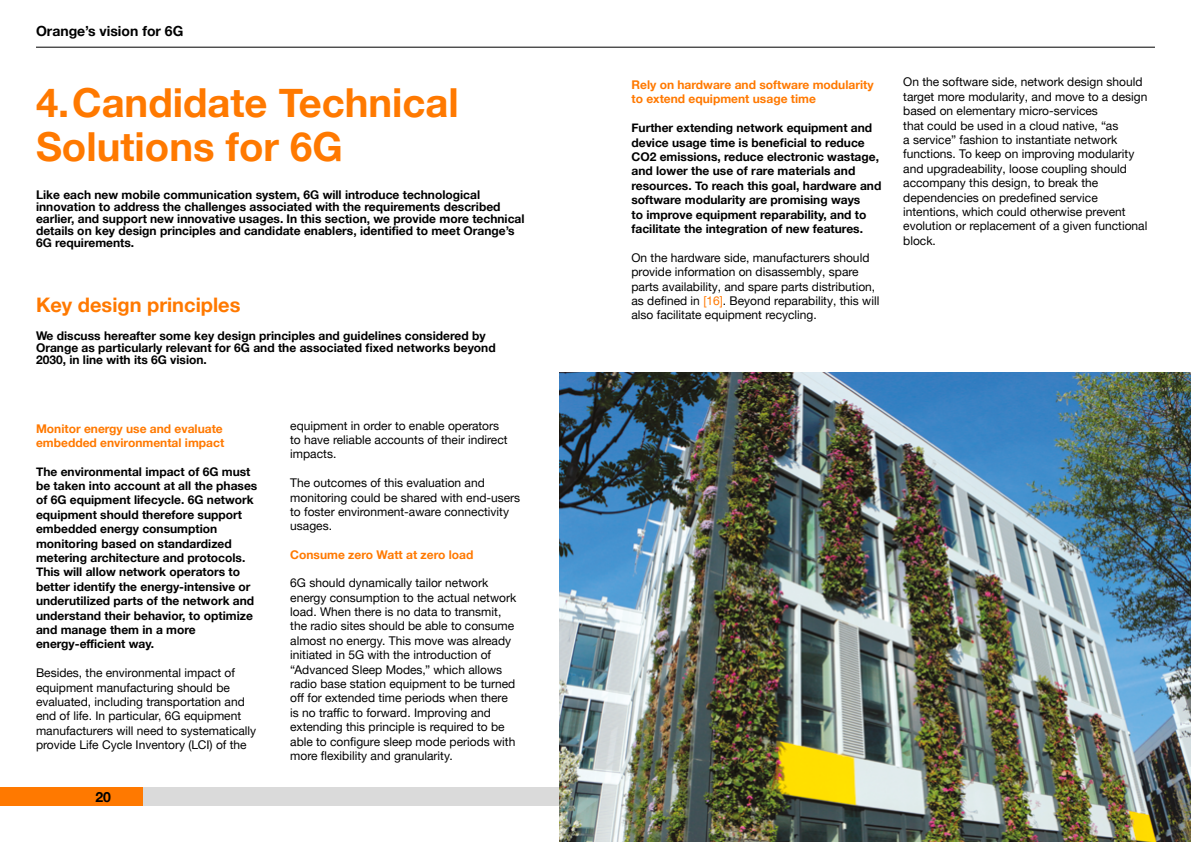
<style>
.page{position:relative;width:1191px;height:842px;background:#fff}
.page>*{position:absolute;margin:0;border:0;box-sizing:border-box;transform-origin:0 0}
.Titre_de_Parties{font:700 40px/44px "Helvetica Neue";color:#ff7900}
.Titre_de_sous-partie{font:700 20px "Helvetica Neue";color:#ff7900}
.t1{font:700 14px "Helvetica Neue";color:#000}
.t2{font:12px/14.4px "Helvetica Neue";color:#000}
.t3{font:700 12px/14.4px "Helvetica Neue";color:#000}
.t4{font:700 12px/12px "Helvetica Neue LT Arabic";color:#000}
.Titre_de_sous-sous-p{font:700 12px/14px "Helvetica Neue";color:#ff7900}
.s1{color:#ff7900}
</style>
<div class="page">
<div style="left:0;top:787px;width:143px;height:19px;background:#ff7900"></div>
<div style="left:143px;top:787px;width:416px;height:19px;background:#dadada"></div>
<hr style="left:36px;top:47px;width:1119px;height:1px;background:#000">
<img style="left:559px;top:372px;width:632px;height:470px">
<p class="t1" style="left:36px;top:20px;width:149px">Orange’s vision for 6G</p>
<p class="Titre_de_Parties" style="left:36px;top:82px;width:424px">4.Candidate Technical<br>Solutions for 6G</p>
<p class="t4" style="left:36px;top:189px;width:490px">Like each new mobile communication system, 6G will introduce technological innovation to address the challenges associated with the requirements described earlier, and support new innovative usages. In this section, we provide more technical details on key design principles and candidate enablers, identified to meet Orange’s 6G requirements.</p>
<p class="Titre_de_sous-partie" style="left:36px;top:289px;width:206px">Key design principles</p>
<p class="t3" style="left:36px;top:330px;width:461px;line-height:12px">We discuss hereafter some key design principles and guidelines considered by<br>Orange as particularly relevant for 6G and the associated fixed networks beyond<br>2030, in line with its 6G vision.</p>
<p class="Titre_de_sous-sous-p" style="left:36px;top:422px;width:190px">Monitor energy use and evaluate embedded environmental impact</p>
<p class="t3" style="left:36px;top:464px;width:223px">The environmental impact of 6G must be taken into account at all the phases of 6G equipment lifecycle. 6G network equipment should therefore support embedded energy consumption monitoring based on standardized metering architecture and protocols.<br>This will allow network operators to better identify the energy-intensive or underutilized parts of the network and understand their behavior, to optimize and manage them in a more</p>
<p class="t3" style="left:36px;top:637px;width:120px">energy-efficient way.</p>
<p class="t2" style="left:36px;top:665px;width:222px">Besides, the environmental impact of equipment manufacturing should be evaluated, including transportation and end of life. In particular, 6G equipment manufacturers will need to systematically provide Life Cycle Inventory (LCI) of the</p>
<p class="t1" style="left:95px;top:786px;width:17px">20</p>
<p class="t2" style="left:290px;top:418px;width:219px">equipment in order to enable operators to have reliable accounts of their indirect impacts.</p>
<p class="t2" style="left:290px;top:476px;width:231px">The outcomes of this evaluation and monitoring could be shared with end-users to foster environment-aware connectivity usages.</p>
<p class="Titre_de_sous-sous-p" style="left:290px;top:548px;width:185px">Consume zero Watt at zero load</p>
<p class="t2" style="left:290px;top:576px;width:227px">6G should dynamically tailor network energy consumption to the actual network load. When there is no data to transmit, the radio sites should be able to consume almost no energy. This move was already initiated in 5G with the introduction of “Advanced Sleep Modes,” which allows radio base station equipment to be turned off for extended time periods when there is no traffic to forward. Improving and extending this principle is required to be able to configure sleep mode periods with more flexibility and granularity.</p>
<p class="Titre_de_sous-sous-p" style="left:631px;top:78px;width:243px">Rely on hardware and software modularity</p>
<p class="Titre_de_sous-sous-p" style="left:631px;top:92px;width:186px">to extend equipment usage time</p>
<p class="t3" style="left:631px;top:121px;width:251px">Further extending network equipment and device usage time is beneficial to reduce CO2 emissions, reduce electronic wastage, and lower the use of rare materials and resources. To reach this goal, hardware and software modularity are promising ways<br>to improve equipment reparability, and to facilitate the integration of new features.</p>
<p class="t2" style="left:631px;top:250px;width:249px">On the hardware side, manufacturers should provide information on disassembly, spare parts availability, and spare parts distribution, as defined in <span class="s1">[16]</span>. Beyond reparability, this will also facilitate equipment recycling.</p>
<p class="t2" style="left:903px;top:75px;width:246px">On the software side, network design should target more modularity, and move to a design based on elementary micro-services</p>
<p class="t2" style="left:903px;top:118px;width:246px">that could be used in a cloud native, “as<br>a service” fashion to instantiate network functions. To keep on improving modularity and upgradeability, loose coupling should accompany this design, to break the dependencies on predefined service intentions, which could otherwise prevent evolution or replacement of a given functional block.</p>
</div>
